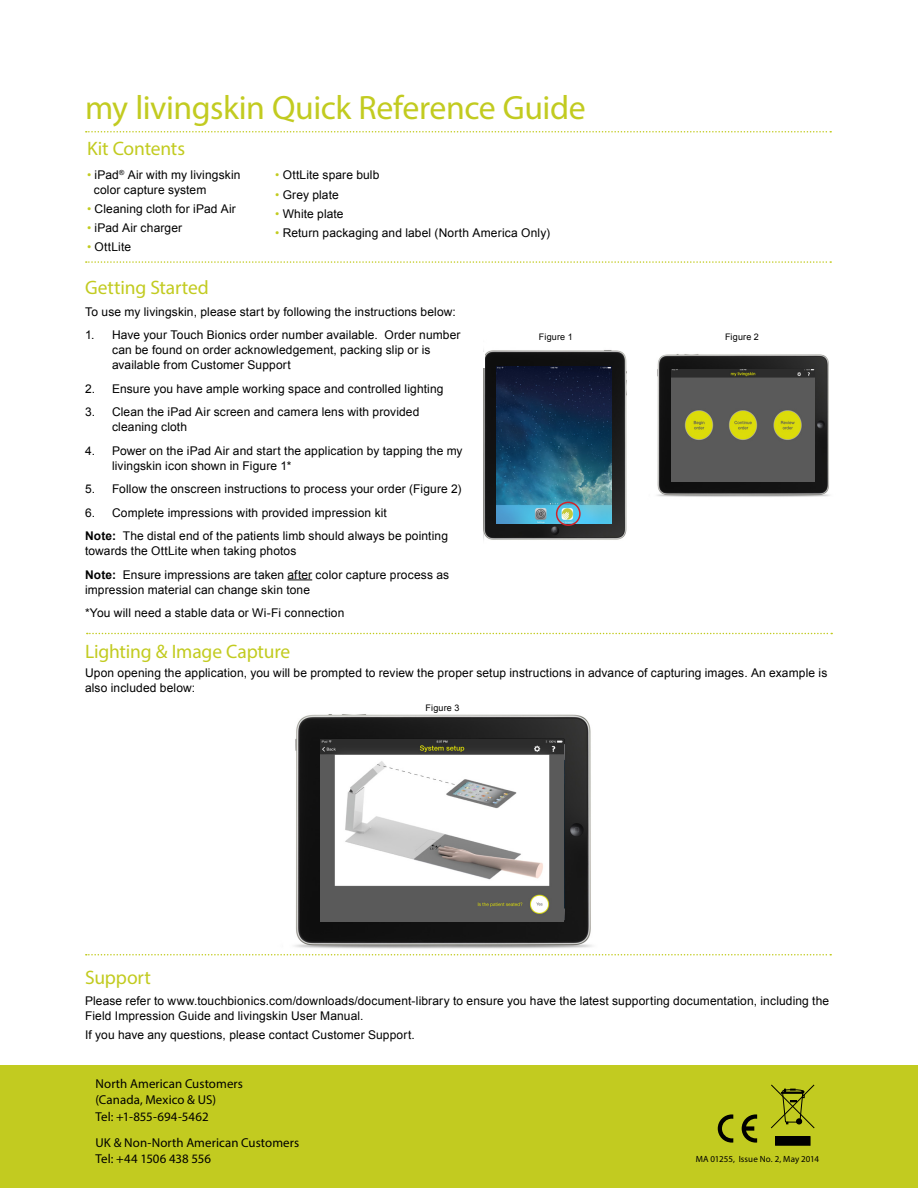
<style>
.page{position:relative;width:918px;height:1188px;background:#fff}
.page>*{position:absolute;margin:0;border:0;box-sizing:border-box;transform-origin:0 0}
.t1{font:33.9px "Myriad Pro";letter-spacing:-.01em;color:#c2cb20}
.t2{font:19.5px "Myriad Pro";letter-spacing:-.01em;color:#c2cb20}
.t3{font:12.9px/16.4px "Myriad Pro";letter-spacing:.005em;color:#000}
.t4{font:12px/15px "Arial";letter-spacing:.01em;color:#000}
.t5{font:9px "Myriad Pro";letter-spacing:.01em;color:#000}
.t6{font:9px "Arial";letter-spacing:.02em;color:#000}
.s1{color:#c2cb20}
.s2{font-weight:700}
</style>
<div class="page">
<div style="left:0;top:1065px;width:918px;height:123px;background:#c2cb20"></div>
<svg style="left:742px;top:1114px;width:15px;height:29px"></svg>
<svg style="left:718px;top:1114px;width:15px;height:29px"></svg>
<div style="left:776px;top:1137px;width:34px;height:8px;background:#000"></div>
<svg style="left:771px;top:1084px;width:44px;height:45px"></svg>
<svg style="left:287px;top:579px;width:25px;height:1px"></svg>
<svg style="left:87px;top:633px;width:745px;height:1px"></svg>
<svg style="left:86px;top:261px;width:745px;height:2px"></svg>
<svg style="left:86px;top:131px;width:745px;height:2px"></svg>
<img style="left:483px;top:350px;width:144px;height:190px">
<img style="left:657px;top:354px;width:173px;height:143px">
<img style="left:672px;top:369px;width:142px;height:112px">
<img style="left:497px;top:366px;width:115px;height:158px">
<div style="left:556px;top:502px;width:25px;height:24px;border:2px solid #d2232a;border-radius:50%"></div>
<img style="left:294px;top:714px;width:298px;height:235px">
<img style="left:320px;top:740px;width:243px;height:182px">
<svg style="left:86px;top:954px;width:745px;height:2px"></svg>
<div style="left:474px;top:353px;width:11px;height:15px;background:#fff"></div>
<h1 class="t1" style="left:85px;top:87px;width:502px">my livingskin Quick Reference Guide</h1>
<h2 class="t2" style="left:87px;top:137px;width:100px">Kit Contents</h2>
<p class="t4" style="left:94px;top:167px;width:148px;text-indent:-7px"><span class="s1">•</span> iPad<sup>®</sup> Air with my livingskin color capture system</p>
<p class="t4" style="left:87px;top:201px;width:150px"><span class="s1">•</span> Cleaning cloth for iPad Air</p>
<p class="t4" style="left:87px;top:221px;width:97px"><span class="s1">•</span> iPad Air charger</p>
<p class="t4" style="left:87px;top:240px;width:46px"><span class="s1">•</span> OttLite</p>
<h2 class="t2" style="left:85px;top:275px;width:125px">Getting Started</h2>
<p class="t4" style="left:275px;top:168px;width:106px"><span class="s1">•</span> OttLite spare bulb</p>
<p class="t4" style="left:275px;top:187px;width:65px"><span class="s1">•</span> Grey plate</p>
<p class="t4" style="left:275px;top:206px;width:70px"><span class="s1">•</span> White plate</p>
<p class="t4" style="left:275px;top:226px;width:276px"><span class="s1">•</span> Return packaging and label (North America Only)</p>
<p class="t4" style="left:85px;top:304px;width:372px">To use my livingskin, please start by following the instructions below:</p>
<p class="t4" style="left:112px;top:328px;width:350px;text-indent:-27px">1. Have your Touch Bionics order number available. Order number can be found on order acknowledgement, packing slip or is available from Customer Support</p>
<p class="t4" style="left:85px;top:381px;width:360px">2. Ensure you have ample working space and controlled lighting</p>
<p class="t4" style="left:112px;top:405px;width:309px;text-indent:-27px">3. Clean the iPad Air screen and camera lens with provided cleaning cloth</p>
<p class="t4" style="left:112px;top:443px;width:352px;text-indent:-27px">4. Power on the iPad Air and start the application by tapping the my livingskin icon shown in Figure 1*</p>
<p class="t4" style="left:85px;top:482px;width:378px">5. Follow the onscreen instructions to process your order (Figure 2)</p>
<p class="t4" style="left:85px;top:501px;width:365px;line-height:23.5px">6. Complete impressions with provided impression kit<br><span class="s2">Note:</span> The distal end of the patients limb should always be pointing</p>
<p class="t4" style="left:85px;top:539px;width:366px;line-height:23.5px">towards the OttLite when taking photos<br><span class="s2">Note:</span> Ensure impressions are taken after color capture process as</p>
<p class="t4" style="left:85px;top:578px;width:261px;line-height:23.5px">impression material can change skin tone<br>*You will need a stable data or Wi-Fi connection</p>
<p class="t6" style="left:539px;top:331px;width:35px">Figure 1</p>
<p class="t6" style="left:725px;top:331px;width:35px">Figure 2</p>
<h2 class="t2" style="left:85px;top:640px;width:207px">Lighting &amp; Image Capture</h2>
<p class="t4" style="left:85px;top:666px;width:744px">Upon opening the application, you will be prompted to review the proper setup instructions in advance of capturing images. An example is also included below:</p>
<p class="t6" style="left:426px;top:701px;width:35px">Figure 3</p>
<h2 class="t2" style="left:85px;top:965px;width:67px">Support</h2>
<p class="t4" style="left:85px;top:993px;width:746px">Please refer to www.touchbionics.com/downloads/document-library to ensure you have the latest supporting documentation, including the<br>Field Impression Guide and livingskin User Manual.</p>
<p class="t4" style="left:85px;top:1028px;width:331px">If you have any questions, please contact Customer Support.</p>
<p class="t3" style="left:96px;top:1075px;width:149px">North American Customers (Canada, Mexico &amp; US)<br>Tel: +1-855-694-5462</p>
<p class="t3" style="left:96px;top:1134px;width:205px">UK &amp; Non-North American Customers<br>Tel: +44 1506 438 556</p>
<p class="t5" style="left:696px;top:1153px;width:125px">MA 01255, Issue No. 2, May 2014</p>
</div>
